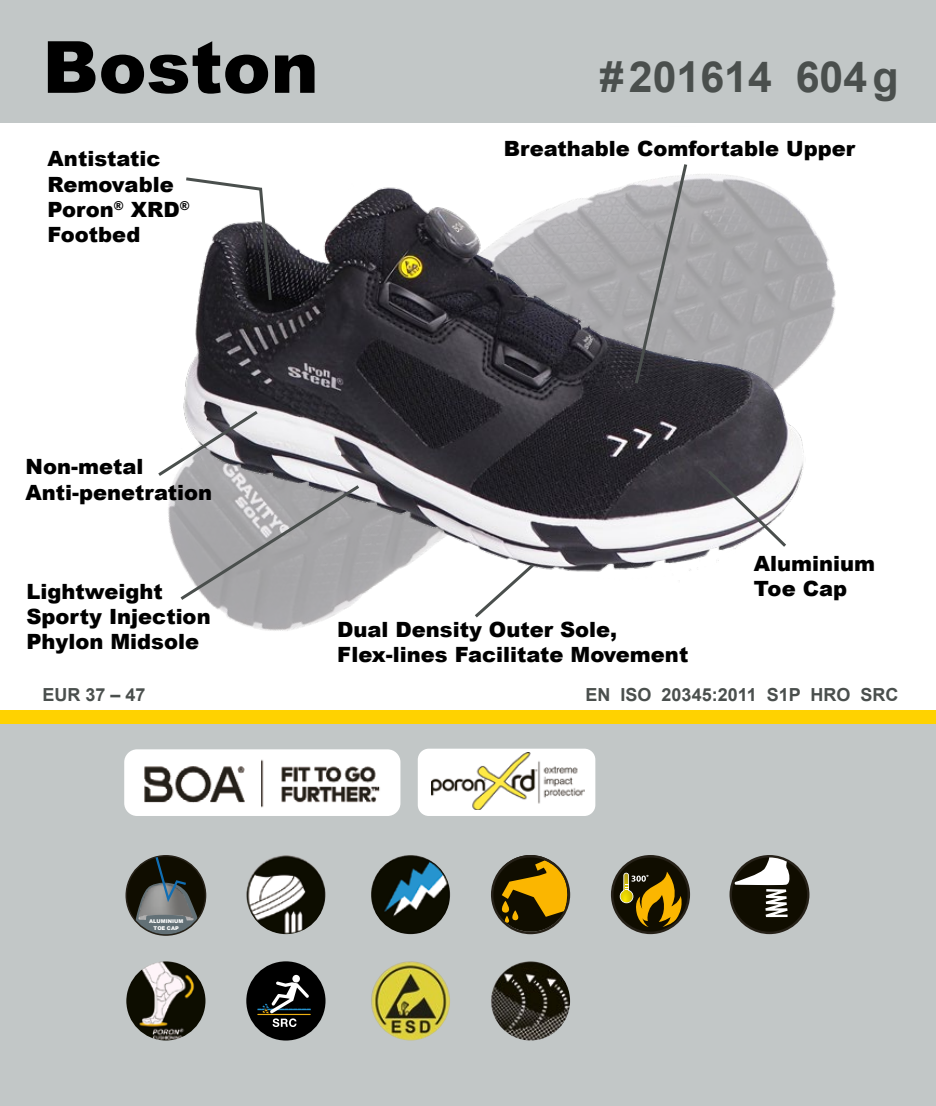
<style>
.page{position:relative;width:936px;height:1106px;background:#fff}
.page>*{position:absolute;margin:0;border:0;box-sizing:border-box;transform-origin:0 0}
.t1{font:900 72px "Arial";color:#000}
.t2{font:700 42.9px "Arial";color:#4a4f4d}
.t3{font:900 21px "Arial";color:#000}
.t4{font:700 18px "Arial";color:#4a4f4d}
.t5{font:900 5.1px/6.3px "Arial";color:#fff;text-align:center}
</style>
<div class="page">
<div style="left:0;top:0;width:935px;height:122px;background:#c2c7c7"></div>
<div style="left:0;top:723px;width:935px;height:383px;background:#c2c7c7"></div>
<div style="left:124px;top:749px;width:276px;height:67px;background:#fff;border-radius:13px"></div>
<img style="left:144px;top:759px;width:236px;height:49px">
<div style="left:418px;top:748px;width:177px;height:68px;background:#fff;border-radius:11px"></div>
<img style="left:431px;top:752px;width:154px;height:57px">
<div style="left:0;top:710px;width:935px;height:14px;background:#ffd200"></div>
<div style="left:246px;top:961px;width:79px;height:79px;background:#000;border-radius:50%"></div>
<div style="left:292px;top:974px;width:8px;height:8px;background:#fff;border-radius:50%"></div>
<svg style="left:257px;top:981px;width:54px;height:46px"></svg>
<svg style="left:729px;top:855px;width:81px;height:80px"></svg>
<svg style="left:610px;top:855px;width:81px;height:80px"></svg>
<svg style="left:491px;top:855px;width:80px;height:80px"></svg>
<img style="left:371px;top:855px;width:79px;height:79px;border-radius:40px">
<img style="left:246px;top:855px;width:79px;height:79px;border-radius:40px">
<img style="left:491px;top:961px;width:79px;height:79px;border-radius:40px">
<img style="left:371px;top:961px;width:79px;height:79px;border-radius:40px">
<img style="left:126px;top:961px;width:79px;height:79px;border-radius:40px">
<svg style="left:125px;top:855px;width:81px;height:80px"></svg>
<img style="left:156px;top:122px;width:671px;height:490px">
<svg style="left:704px;top:441px;width:85px;height:109px"></svg>
<svg style="left:471px;top:561px;width:66px;height:57px"></svg>
<svg style="left:156px;top:408px;width:206px;height:195px"></svg>
<svg style="left:183px;top:175px;width:90px;height:128px"></svg>
<svg style="left:632px;top:161px;width:57px;height:226px;background:#9b9a9d"></svg>
<p class="t1" style="left:43px;top:15px;width:278px">Boston</p>
<p class="t3" style="left:48px;top:144px;width:114px">Antistatic</p>
<p class="t3" style="left:48px;top:169px;width:128px">Removable</p>
<p class="t3" style="left:48px;top:194px;width:143px">Poron<sup>®</sup> XRD<sup>®</sup></p>
<p class="t3" style="left:48px;top:219px;width:94px">Footbed</p>
<p class="t2" style="left:600px;top:49px;width:300px">#201614 604g</p>
<p class="t3" style="left:503px;top:133px;width:353px">Breathable Comfortable Upper</p>
<p class="t3" style="left:26px;top:452px;width:119px">Non-metal</p>
<p class="t3" style="left:26px;top:477px;width:188px">Anti-penetration</p>
<p class="t3" style="left:26px;top:576px;width:138px">Lightweight</p>
<p class="t3" style="left:26px;top:601px;width:186px">Sporty Injection</p>
<p class="t3" style="left:26px;top:626px;width:174px">Phylon Midsole</p>
<p class="t3" style="left:337px;top:614px;width:281px">Dual Density Outer Sole,</p>
<p class="t3" style="left:337px;top:639px;width:352px">Flex-lines Facilitate Movement</p>
<p class="t3" style="left:753px;top:548px;width:123px">Aluminium</p>
<p class="t3" style="left:753px;top:573px;width:95px">Toe Cap</p>
<p class="t4" style="left:43px;top:682px;width:105px">EUR 37 – 47</p>
<p class="t4" style="left:585px;top:682px;width:314px">EN ISO 20345:2011 S1P HRO SRC</p>
<p class="t5" style="left:149px;top:918px;width:36px">ALUMINIUM<br>TOE CAP</p>
</div>
